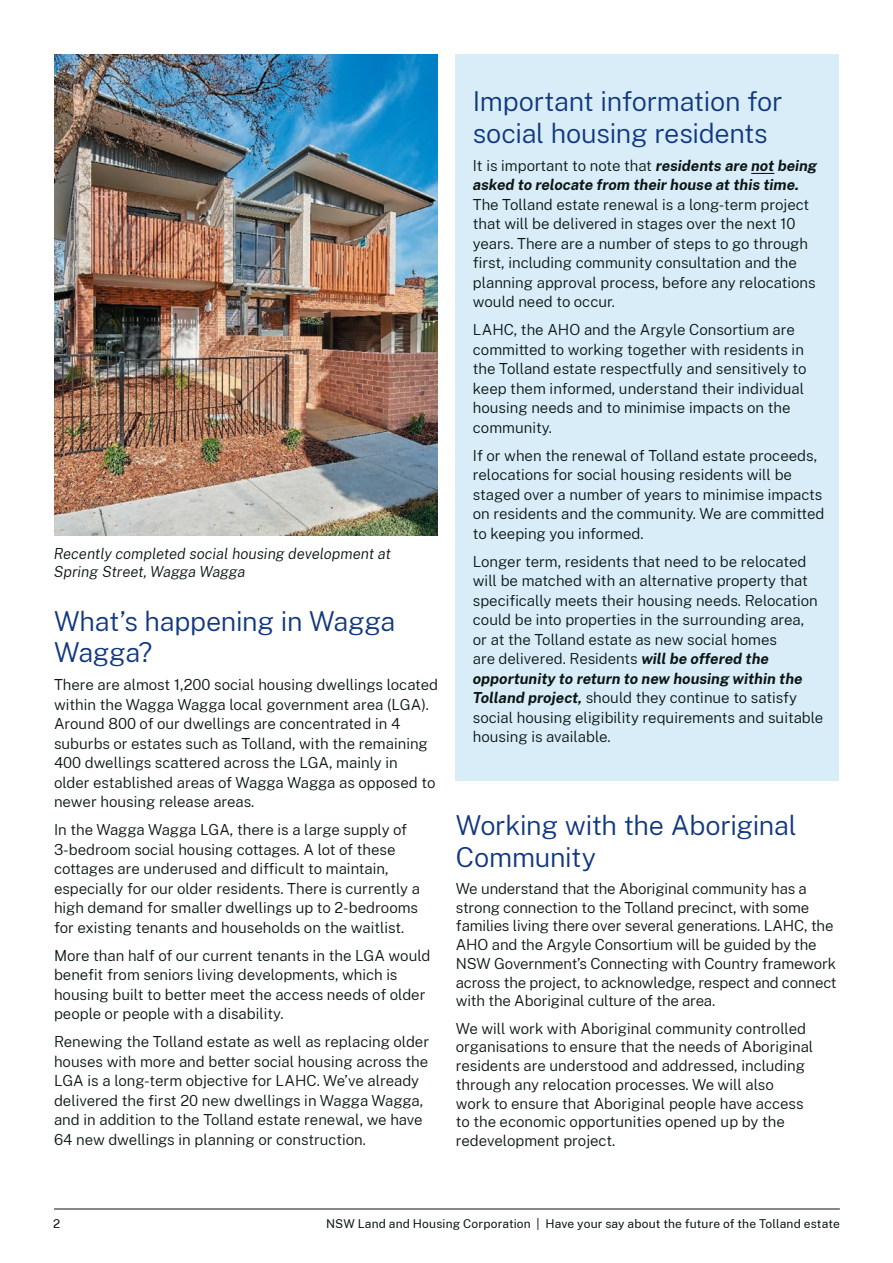
<style>
.page{position:relative;width:893px;height:1263px;background:#fff}
.page>*{position:absolute;margin:0;border:0;box-sizing:border-box;transform-origin:0 0}
._01_Heading_2{font:300 27px/31.5px "Public Sans NSW";letter-spacing:-.01em;color:#113880}
.t1{font:300 15px/19.5px "Public Sans NSW";color:#0b1614}
.t2{font:italic 300 15px/18.8px "Public Sans NSW";color:#0b1614}
._04_Footnote{font:12px "Public Sans NSW";letter-spacing:.01em;color:#0b1614}
.s1{font-weight:700;font-style:italic}
</style>
<div class="page">
<div style="left:455px;top:54px;width:384px;height:726px;background:#d9edf9"></div>
<svg style="left:751px;top:173px;width:23px;height:1px"></svg>
<hr style="left:54px;top:1209px;width:786px;height:1px;background:#0b1614">
<img style="left:54px;top:54px;width:384px;height:482px">
<p class="t2" style="left:54px;top:543px;width:339px">Recently completed social housing development at<br>Spring Street, Wagga Wagga</p>
<p class="_01_Heading_2" style="left:54px;top:603px;width:343px">What’s happening in Wagga<br>Wagga?</p>
<p class="t1" style="left:54px;top:674px;width:386px">There are almost 1,200 social housing dwellings located within the Wagga Wagga local government area (LGA).<br>Around 800 of our dwellings are concentrated in 4 suburbs or estates such as Tolland, with the remaining 400 dwellings scattered across the LGA, mainly in<br>older established areas of Wagga Wagga as opposed to newer housing release areas.</p>
<p class="t1" style="left:54px;top:819px;width:368px">In the Wagga Wagga LGA, there is a large supply of 3-bedroom social housing cottages. A lot of these cottages are underused and difficult to maintain, especially for our older residents. There is currently a high demand for smaller dwellings up to 2-bedrooms for existing tenants and households on the waitlist.</p>
<p class="t1" style="left:54px;top:944px;width:378px">More than half of our current tenants in the LGA would benefit from seniors living developments, which is housing built to better meet the access needs of older people or people with a disability.</p>
<p class="t1" style="left:54px;top:1031px;width:377px">Renewing the Tolland estate as well as replacing older houses with more and better social housing across the LGA is a long-term objective for LAHC. We’ve already delivered the first 20 new dwellings in Wagga Wagga, and in addition to the Tolland estate renewal, we have 64 new dwellings in planning or construction.</p>
<p class="_01_Heading_2" style="left:473px;top:84px;width:311px">Important information for social housing residents</p>
<p class="t1" style="left:473px;top:154px;width:346px">It is important to note that <span class="s1">residents are not being asked to relocate from their house at this time.<br></span>The Tolland estate renewal is a long-term project that will be delivered in stages over the next 10 years. There are a number of steps to go through first, including community consultation and the planning approval process, before any relocations would need to occur.</p>
<p class="t1" style="left:473px;top:319px;width:335px">LAHC, the AHO and the Argyle Consortium are committed to working together with residents in the Tolland estate respectfully and sensitively to keep them informed, understand their individual housing needs and to minimise impacts on the community.</p>
<p class="t1" style="left:473px;top:444px;width:353px">If or when the renewal of Tolland estate proceeds, relocations for social housing residents will be staged over a number of years to minimise impacts on residents and the community. We are committed to keeping you informed.</p>
<p class="t1" style="left:473px;top:550px;width:352px">Longer term, residents that need to be relocated will be matched with an alternative property that specifically meets their housing needs. Relocation could be into properties in the surrounding area,<br>or at the Tolland estate as new social homes<br>are delivered. Residents <span class="s1">will be offered the opportunity to return to new housing within the Tolland project,</span> should they continue to satisfy social housing eligibility requirements and suitable housing is available.</p>
<p class="_01_Heading_2" style="left:456px;top:808px;width:342px">Working with the Aboriginal<br>Community</p>
<p class="t1" style="left:456px;top:878px;width:382px;line-height:18.8px">We understand that the Aboriginal community has a strong connection to the Tolland precinct, with some families living there over several generations. LAHC, the AHO and the Argyle Consortium will be guided by the NSW Government’s Connecting with Country framework across the project, to acknowledge, respect and connect with the Aboriginal culture of the area.</p>
<p class="t1" style="left:456px;top:1018px;width:359px;line-height:18.8px">We will work with Aboriginal community controlled organisations to ensure that the needs of Aboriginal residents are understood and addressed, including through any relocation processes. We will also<br>work to ensure that Aboriginal people have access to the economic opportunities opened up by the redevelopment project.</p>
<p class="_04_Footnote" style="left:53px;top:1214px;width:9px">2</p>
<p class="_04_Footnote" style="left:326px;top:1214px;width:515px">NSW Land and Housing Corporation | Have your say about the future of the Tolland estate</p>
</div>
